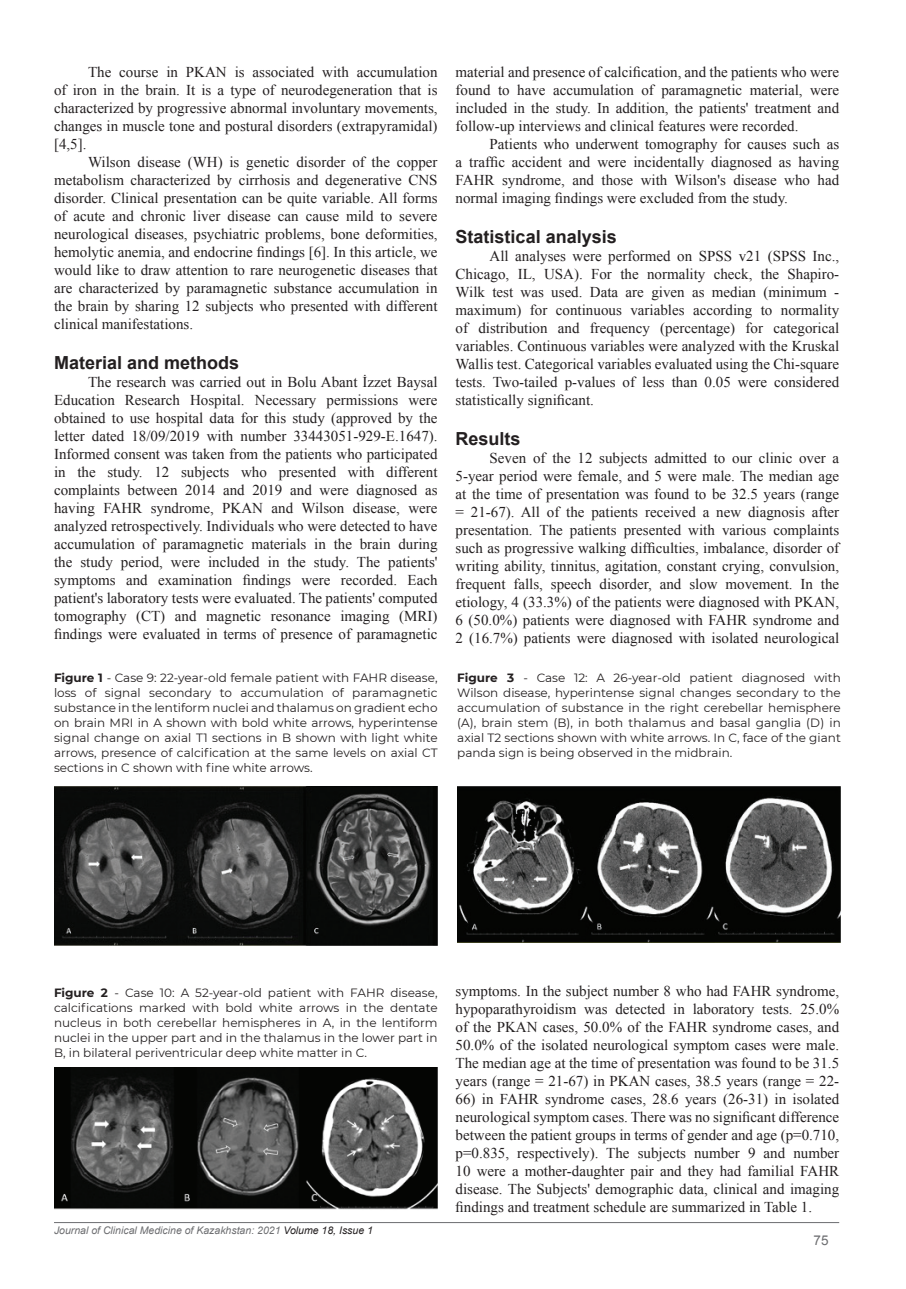
<style>
.page{position:relative;width:906px;height:1289px;background:#fff}
.page>*{position:absolute;margin:0;border:0;box-sizing:border-box;transform-origin:0 0}
.t1{font:700 18px "Arial";color:#231f20}
.t2{font:15px/18px "Times New Roman";color:#231f20;text-align:justify}
.t3{font:13.5px "Arial";color:#6c6d70}
.t4{font:12px/15px "Montserrat";color:#231f20;text-align:justify}
.t5{font:italic 10.5px "Arial";color:#6c6d70}
.s1{font-weight:700}
.s2{color:#231f20}
</style>
<div class="page">
<hr style="left:54px;top:1222px;width:785px;height:1px;background:#6c6d70">
<img style="left:54px;top:786px;width:383px;height:159px">
<img style="left:54px;top:1067px;width:383px;height:143px">
<img style="left:457px;top:786px;width:384px;height:156px">
<p class="t2" style="left:54px;top:63px;width:385px;text-indent:34px">The course in PKAN is associated with accumulation of iron in the brain. It is a type of neurodegeneration that is characterized by progressive abnormal involuntary movements, changes in muscle tone and postural disorders (extrapyramidal) [4,5].</p>
<p class="t2" style="left:54px;top:153px;width:385px;text-indent:34px">Wilson disease (WH) is genetic disorder of the copper metabolism characterized by cirrhosis and degenerative CNS disorder. Clinical presentation can be quite variable. All forms of acute and chronic liver disease can cause mild to severe neurological diseases, psychiatric problems, bone deformities, hemolytic anemia, and endocrine findings [6]. In this article, we would like to draw attention to rare neurogenetic diseases that are characterized by paramagnetic substance accumulation in the brain by sharing 12 subjects who presented with different clinical manifestations.</p>
<p class="t1" style="left:54px;top:351px;width:187px">Material and methods</p>
<p class="t2" style="left:54px;top:373px;width:385px;text-indent:34px">The research was carried out in Bolu Abant İzzet Baysal Education Research Hospital. Necessary permissions were obtained to use hospital data for this study (approved by the letter dated 18/09/2019 with number 33443051-929-E.1647).<br>Informed consent was taken from the patients who participated in the study. 12 subjects who presented with different complaints between 2014 and 2019 and were diagnosed as having FAHR syndrome, PKAN and Wilson disease, were analyzed retrospectively. Individuals who were detected to have accumulation of paramagnetic materials in the brain during the study period, were included in the study. The patients' symptoms and examination findings were recorded. Each patient's laboratory tests were evaluated. The patients' computed tomography (CT) and magnetic resonance imaging (MRI) findings were evaluated in terms of presence of paramagnetic</p>
<p class="t4" style="left:54px;top:669px;width:385px"><span class="s1">Figure 1</span> - Case 9: 22-year-old female patient with FAHR disease, loss of signal secondary to accumulation of paramagnetic substance in the lentiform nuclei and thalamus on gradient echo on brain MRI in A shown with bold white arrows, hyperintense signal change on axial T1 sections in B shown with light white arrows, presence of calcification at the same levels on axial CT sections in C shown with fine white arrows.</p>
<p class="t2" style="left:455px;top:63px;width:385px">material and presence of calcification, and the patients who were found to have accumulation of paramagnetic material, were included in the study. In addition, the patients' treatment and follow-up interviews and clinical features were recorded.</p>
<p class="t2" style="left:455px;top:135px;width:385px;text-indent:34px">Patients who underwent tomography for causes such as a traffic accident and were incidentally diagnosed as having FAHR syndrome, and those with Wilson's disease who had normal imaging findings were excluded from the study.</p>
<p class="t1" style="left:455px;top:225px;width:163px">Statistical analysis</p>
<p class="t2" style="left:455px;top:247px;width:385px;text-indent:34px">All analyses were performed on SPSS v21 (SPSS Inc., Chicago, IL, USA). For the normality check, the Shapiro-Wilk test was used. Data are given as median (minimum - maximum) for continuous variables according to normality of distribution and frequency (percentage) for categorical variables. Continuous variables were analyzed with the Kruskal Wallis test. Categorical variables evaluated using the Chi-square tests. Two-tailed p-values of less than 0.05 were considered statistically significant.</p>
<p class="t1" style="left:455px;top:426px;width:67px">Results</p>
<p class="t2" style="left:455px;top:448px;width:385px;text-indent:34px">Seven of the 12 subjects admitted to our clinic over a 5-year period were female, and 5 were male. The median age at the time of presentation was found to be 32.5 years (range = 21-67). All of the patients received a new diagnosis after presentation. The patients presented with various complaints such as progressive walking difficulties, imbalance, disorder of writing ability, tinnitus, agitation, constant crying, convulsion, frequent falls, speech disorder, and slow movement. In the etiology, 4 (33.3%) of the patients were diagnosed with PKAN, 6 (50.0%) patients were diagnosed with FAHR syndrome and 2 (16.7%) patients were diagnosed with isolated neurological</p>
<p class="t4" style="left:457px;top:669px;width:385px"><span class="s1">Figure 3</span> - Case 12: A 26-year-old patient diagnosed with Wilson disease, hyperintense signal changes secondary to the accumulation of substance in the right cerebellar hemisphere (A), brain stem (B), in both thalamus and basal ganglia (D) in axial T2 sections shown with white arrows. In C, face of the giant panda sign is being observed in the midbrain.</p>
<p class="t4" style="left:54px;top:985px;width:385px"><span class="s1">Figure 2</span> - Case 10: A 52-year-old patient with FAHR disease, calcifications marked with bold white arrows in the dentate nucleus in both cerebellar hemispheres in A, in the lentiform nuclei in the upper part and in the thalamus in the lower part in B, in bilateral periventricular deep white matter in C.</p>
<p class="t5" style="left:54px;top:1223px;width:320px">Journal of Clinical Medicine of Kazakhstan: 2021 <span class="s2">Volume 18, Issue 1</span></p>
<p class="t2" style="left:455px;top:981px;width:385px">symptoms. In the subject number 8 who had FAHR syndrome, hypoparathyroidism was detected in laboratory tests. 25.0% of the PKAN cases, 50.0% of the FAHR syndrome cases, and 50.0% of the isolated neurological symptom cases were male.<br>The median age at the time of presentation was found to be 31.5 years (range = 21-67) in PKAN cases, 38.5 years (range = 22-</p>
<p class="t2" style="left:455px;top:1089px;width:385px">66) in FAHR syndrome cases, 28.6 years (26-31) in isolated neurological symptom cases. There was no significant difference between the patient groups in terms of gender and age (p=0.710, p=0.835, respectively). The subjects number 9 and number 10 were a mother-daughter pair and they had familial FAHR disease. The Subjects' demographic data, clinical and imaging findings and treatment schedule are summarized in Table 1.</p>
<p class="t3" style="left:813px;top:1231px;width:17px">75</p>
</div>
